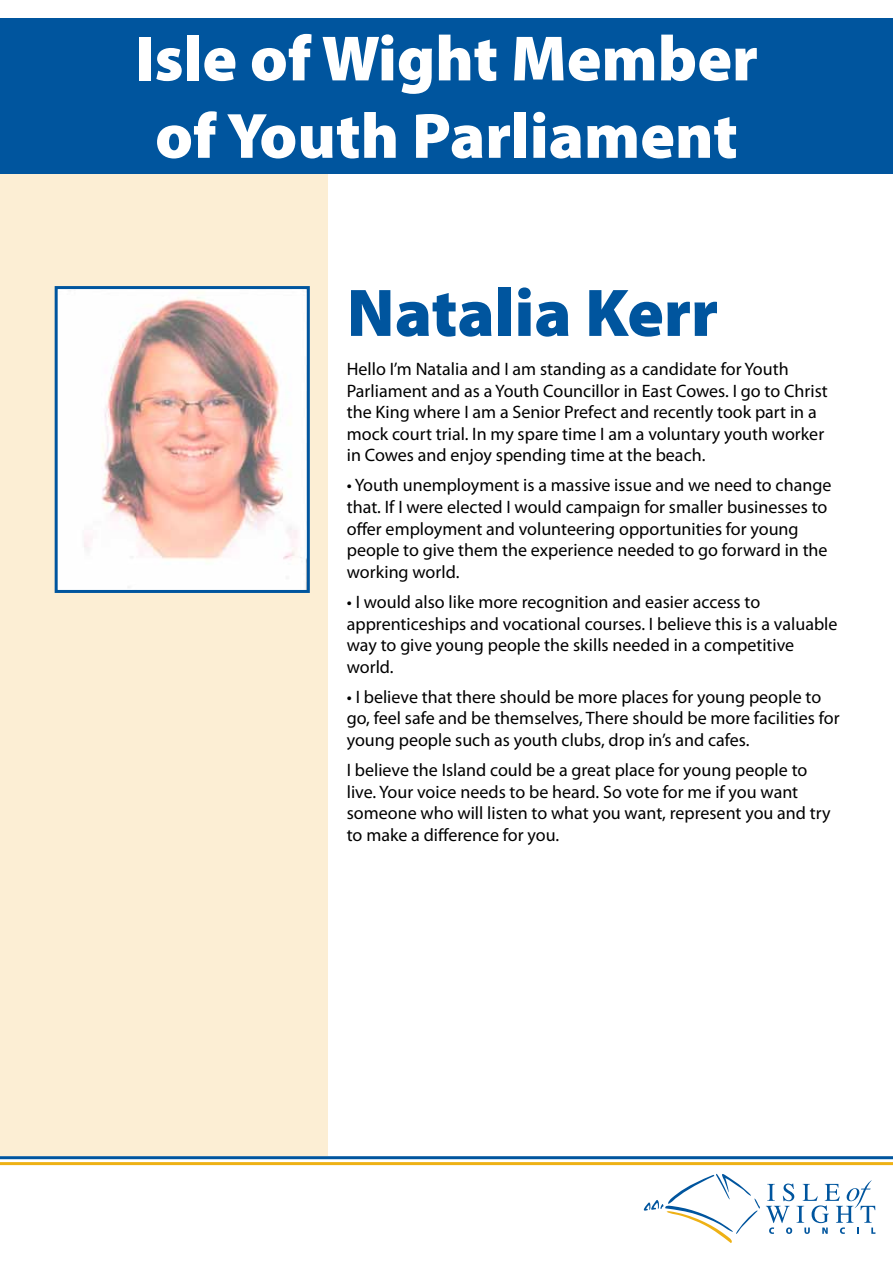
<style>
.page{position:relative;width:893px;height:1263px;background:#fff}
.page>*{position:absolute;margin:0;border:0;box-sizing:border-box;transform-origin:0 0}
.t1{font:900 67.95px "Myriad Pro";color:#00559e}
.t2{font:900 64.5px/77.4px "Myriad Pro";color:#fff;text-align:center}
.t3{font:18px/21.6px "Myriad Pro";color:#000}
</style>
<div class="page">
<svg style="left:644px;top:1174px;width:116px;height:69px"></svg>
<svg style="left:766px;top:1180px;width:109px;height:54px"></svg>
<hr style="left:0;top:1156px;width:893px;height:3px;background:#00559e">
<hr style="left:0;top:1162px;width:893px;height:3px;background:#eeb115">
<div style="left:0;top:164px;width:327px;height:992px;background:#fceed4"></div>
<div style="left:0;top:18px;width:893px;height:155px;background:#00559e"></div>
<img style="left:59px;top:290px;width:247px;height:299px">
<div style="left:55px;top:286px;width:255px;height:307px;border:3px solid #00559e"></div>
<h2 class="t2" style="left:135px;top:17px;width:625px">Isle of Wight Member of Youth Parliament</h2>
<h1 class="t1" style="left:347px;top:268px;width:373px">Natalia Kerr</h1>
<p class="t3" style="left:347px;top:358px;width:482px">Hello I’m Natalia and I am standing as a candidate for Youth Parliament and as a Youth Councillor in East Cowes. I go to Christ the King where I am a Senior Prefect and recently took part in a mock court trial. In my spare time I am a voluntary youth worker in Cowes and enjoy spending time at the beach.</p>
<p class="t3" style="left:347px;top:474px;width:486px">• Youth unemployment is a massive issue and we need to change that. If I were elected I would campaign for smaller businesses to offer employment and volunteering opportunities for young people to give them the experience needed to go forward in the working world.</p>
<p class="t3" style="left:347px;top:591px;width:492px">• I would also like more recognition and easier access to apprenticeships and vocational courses. I believe this is a valuable way to give young people the skills needed in a competitive world.</p>
<p class="t3" style="left:347px;top:686px;width:494px">• I believe that there should be more places for young people to go, feel safe and be themselves, There should be more facilities for young people such as youth clubs, drop in’s and cafes.</p>
<p class="t3" style="left:347px;top:759px;width:485px">I believe the Island could be a great place for young people to live. Your voice needs to be heard. So vote for me if you want someone who will listen to what you want, represent you and try to make a difference for you.</p>
</div>
